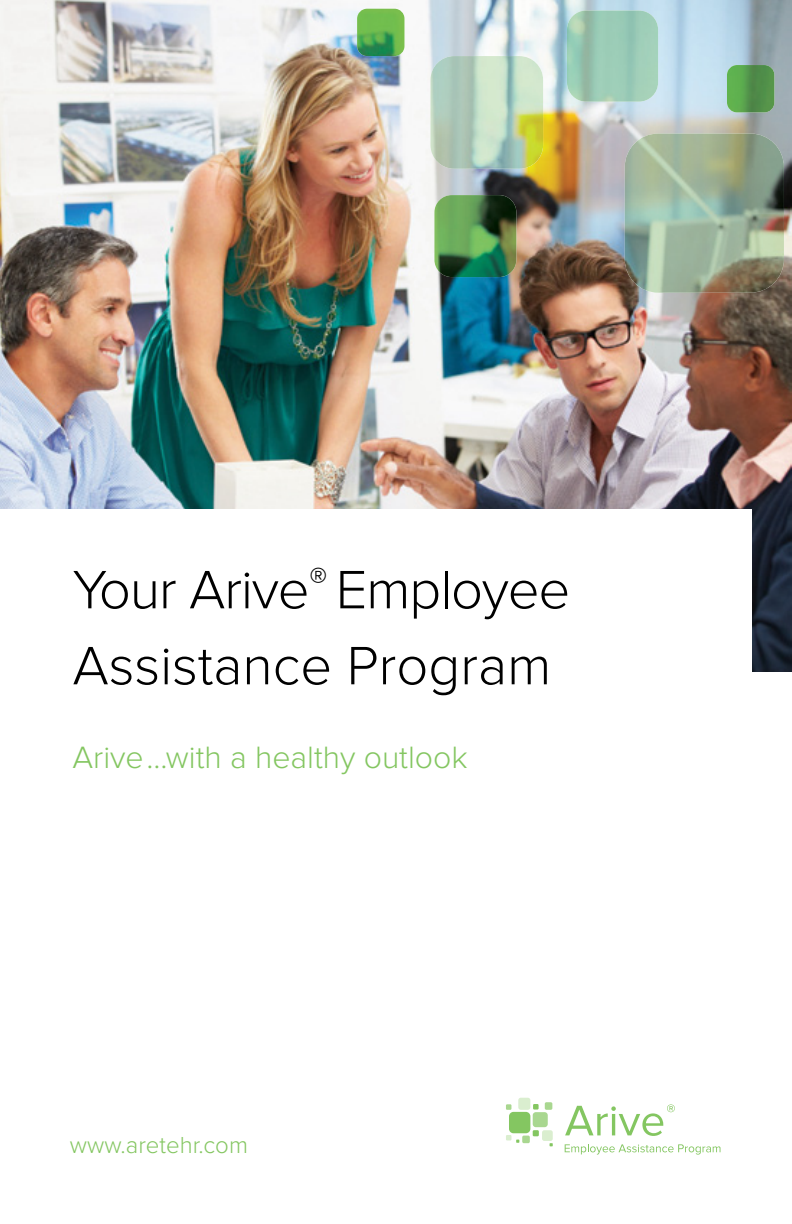
<style>
.page{position:relative;width:792px;height:1224px;background:#fff}
.page>*{position:absolute;margin:0;border:0;box-sizing:border-box;transform-origin:0 0}
.t1{font:300 56px/76px "Proxima Nova";color:#000}
.t2{font:300 32px "Proxima Nova";color:#84c661}
.t3{font:300 24px "Proxima Nova";color:#84c661}
</style>
<div class="page">
<img style="left:0;top:0;width:792px;height:672px">
<div style="left:0;top:509px;width:752px;height:349px;background:#fff"></div>
<img style="left:567px;top:11px;width:91px;height:91px">
<img style="left:430px;top:56px;width:113px;height:113px">
<img style="left:625px;top:134px;width:159px;height:159px">
<img style="left:434px;top:195px;width:82px;height:82px">
<img style="left:727px;top:65px;width:47px;height:47px">
<img style="left:357px;top:9px;width:47px;height:47px">
<div style="left:509px;top:1112px;width:21px;height:21px;background:#84c661;border-radius:5px"></div>
<div style="left:518px;top:1098px;width:12px;height:12px;background:#daeecf;border-radius:3px"></div>
<div style="left:533px;top:1112px;width:15px;height:15px;background:#a9d790;border-radius:3px"></div>
<svg style="left:533px;top:1130px;width:6px;height:6px"></svg>
<div style="left:522px;top:1136px;width:8px;height:7px;background:#a9d790;border-radius:2px"></div>
<div style="left:545px;top:1102px;width:7px;height:8px;background:#a9d790;border-radius:2px"></div>
<div style="left:542px;top:1130px;width:11px;height:11px;background:#daeecf;border-radius:2px"></div>
<svg style="left:506px;top:1104px;width:5px;height:6px"></svg>
<svg style="left:533px;top:1104px;width:6px;height:6px"></svg>
<svg style="left:506px;top:1135px;width:13px;height:8px"></svg>
<svg style="left:565px;top:1104px;width:110px;height:32px"></svg>
<svg style="left:565px;top:1144px;width:155px;height:11px"></svg>
<p class="t1" style="left:73px;top:554px;width:499px">Your Arive<sup>®</sup> Employee<br>Assistance Program</p>
<p class="t2" style="left:73px;top:743px;width:397px">Arive…with a healthy outlook</p>
<p class="t3" style="left:70px;top:1134px;width:180px">www.aretehr.com</p>
</div>
